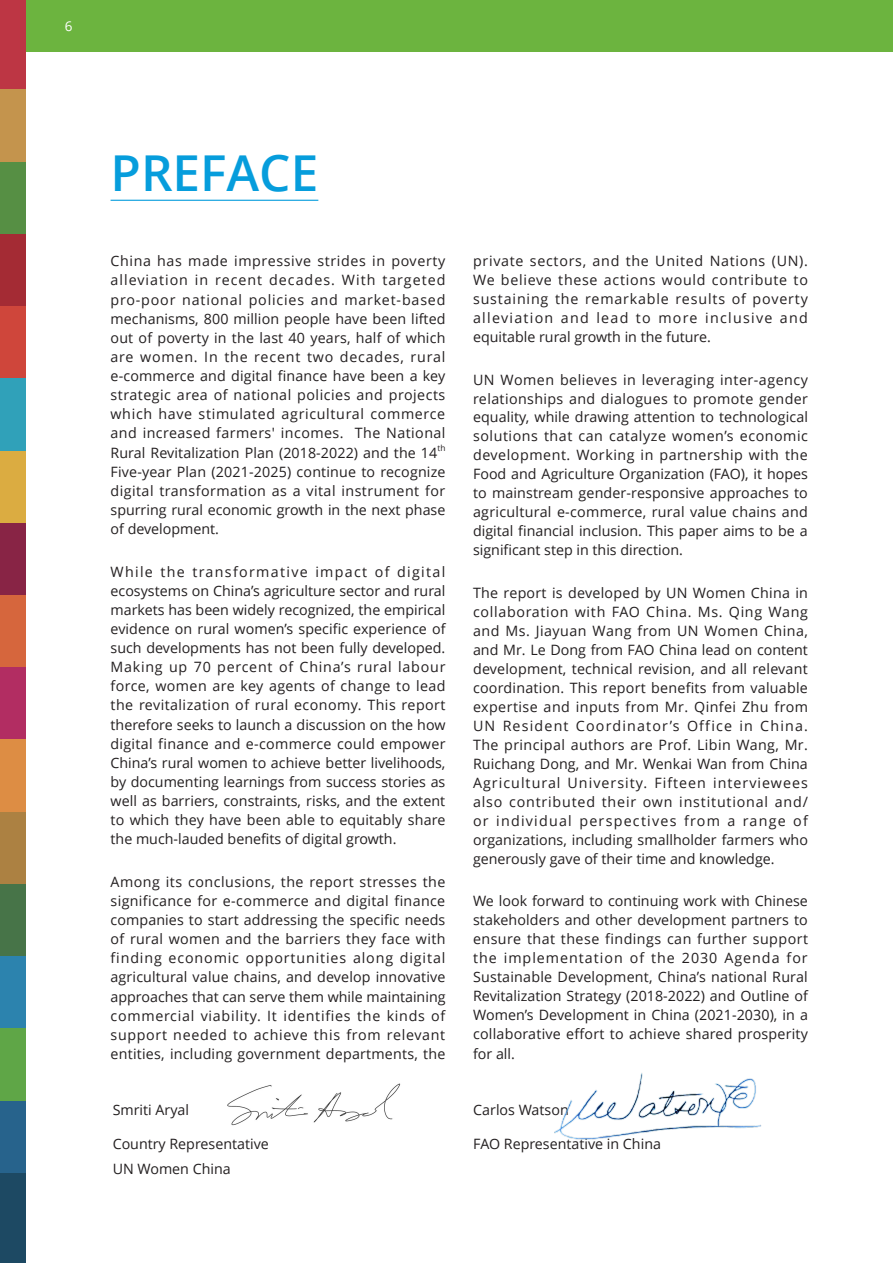
<style>
.page{position:relative;width:893px;height:1263px;background:#fff}
.page>*{position:absolute;margin:0;border:0;box-sizing:border-box;transform-origin:0 0}
.大标题{font:600 49.5px "Open Sans";color:#069ddc}
.t1{font:14.25px/19px "Open Sans";color:#231f20;text-align:justify}
.t2{font:13.5px "Open Sans";color:#fff}
.t3{font:8.25px "Open Sans";color:#231f20}
</style>
<div class="page">
<div style="left:0;top:0;width:893px;height:51px;background:#6cb43f"></div>
<div style="left:0;top:0;width:26px;height:90px;background:#bd3644"></div>
<div style="left:0;top:90px;width:26px;height:72px;background:#c4944d"></div>
<div style="left:0;top:162px;width:26px;height:72px;background:#568f44"></div>
<div style="left:0;top:234px;width:26px;height:72px;background:#a42b34"></div>
<div style="left:0;top:306px;width:26px;height:73px;background:#cf463b"></div>
<div style="left:0;top:379px;width:26px;height:72px;background:#30a1b9"></div>
<div style="left:0;top:451px;width:26px;height:72px;background:#dbac41"></div>
<div style="left:0;top:523px;width:26px;height:72px;background:#882445"></div>
<div style="left:0;top:595px;width:26px;height:73px;background:#d6663d"></div>
<div style="left:0;top:668px;width:26px;height:72px;background:#b22d62"></div>
<div style="left:0;top:740px;width:26px;height:72px;background:#dd8d44"></div>
<div style="left:0;top:812px;width:26px;height:72px;background:#ac8142"></div>
<div style="left:0;top:884px;width:26px;height:72px;background:#477448"></div>
<div style="left:0;top:956px;width:26px;height:73px;background:#2c83ae"></div>
<div style="left:0;top:1029px;width:26px;height:72px;background:#5fa647"></div>
<div style="left:0;top:1101px;width:26px;height:72px;background:#27638c"></div>
<div style="left:0;top:1173px;width:26px;height:90px;background:#1d4963"></div>
<hr style="left:111px;top:200px;width:207px;height:1px;background:#069ddc">
<img style="left:554px;top:1073px;width:207px;height:67px">
<img style="left:227px;top:1083px;width:174px;height:43px">
<p class="t2" style="left:65px;top:16px;width:9px">6</p>
<p class="大标题" style="left:111px;top:139px;width:209px">PREFACE</p>
<p class="t1" style="left:111px;top:251px;width:336px">China has made impressive strides in poverty alleviation in recent decades. With targeted pro-poor national policies and market-based mechanisms, 800 million people have been lifted out of poverty in the last 40 years, half of which are women. In the recent two decades, rural e-commerce and digital finance have been a key strategic area of national policies and projects which have stimulated agricultural commerce and increased farmers' incomes. The National Rural Revitalization Plan (2018-2022) and the 14</p>
<p class="t3" style="left:437px;top:442px;width:10px">th</p>
<p class="t1" style="left:111px;top:462px;width:336px">Five-year Plan (2021-2025) continue to recognize digital transformation as a vital instrument for spurring rural economic growth in the next phase of development.</p>
<p class="t1" style="left:111px;top:561px;width:336px">While the transformative impact of digital ecosystems on China’s agriculture sector and rural markets has been widely recognized, the empirical evidence on rural women’s specific experience of such developments has not been fully developed.<br>Making up 70 percent of China’s rural labour force, women are key agents of change to lead the revitalization of rural economy. This report therefore seeks to launch a discussion on the how digital finance and e-commerce could empower China’s rural women to achieve better livelihoods, by documenting learnings from success stories as well as barriers, constraints, risks, and the extent to which they have been able to equitably share the much-lauded benefits of digital growth.</p>
<p class="t1" style="left:111px;top:872px;width:336px">Among its conclusions, the report stresses the significance for e-commerce and digital finance companies to start addressing the specific needs of rural women and the barriers they face with finding economic opportunities along digital agricultural value chains, and develop innovative approaches that can serve them while maintaining commercial viability. It identifies the kinds of support needed to achieve this from relevant entities, including government departments, the</p>
<p class="t1" style="left:473px;top:251px;width:336px">private sectors, and the United Nations (UN).<br>We believe these actions would contribute to sustaining the remarkable results of poverty alleviation and lead to more inclusive and equitable rural growth in the future.</p>
<p class="t1" style="left:473px;top:369px;width:336px">UN Women believes in leveraging inter-agency relationships and dialogues to promote gender equality, while drawing attention to technological solutions that can catalyze women’s economic development. Working in partnership with the Food and Agriculture Organization (FAO), it hopes to mainstream gender-responsive approaches to agricultural e-commerce, rural value chains and digital financial inclusion. This paper aims to be a significant step in this direction.</p>
<p class="t1" style="left:473px;top:583px;width:336px">The report is developed by UN Women China in collaboration with FAO China. Ms. Qing Wang and Ms. Jiayuan Wang from UN Women China, and Mr. Le Dong from FAO China lead on content development, technical revision, and all relevant coordination. This report benefits from valuable expertise and inputs from Mr. Qinfei Zhu from UN Resident Coordinator’s Office in China.<br>The principal authors are Prof. Libin Wang, Mr.<br>Ruichang Dong, and Mr. Wenkai Wan from China Agricultural University. Fifteen interviewees also contributed their own institutional and/ or individual perspectives from a range of organizations, including smallholder farmers who generously gave of their time and knowledge.</p>
<p class="t1" style="left:473px;top:891px;width:336px">We look forward to continuing work with Chinese stakeholders and other development partners to ensure that these findings can further support the implementation of the 2030 Agenda for Sustainable Development, China’s national Rural Revitalization Strategy (2018-2022) and Outline of Women’s Development in China (2021-2030), in a collaborative effort to achieve shared prosperity for all.</p>
<p class="t1" style="left:113px;top:1099px;width:78px">Smriti Aryal</p>
<p class="t1" style="left:473px;top:1099px;width:97px">Carlos Watson</p>
<p class="t1" style="left:113px;top:1133px;width:158px">Country Representative</p>
<p class="t1" style="left:113px;top:1159px;width:120px">UN Women China</p>
<p class="t1" style="left:473px;top:1133px;width:189px">FAO Representative in China</p>
</div>
